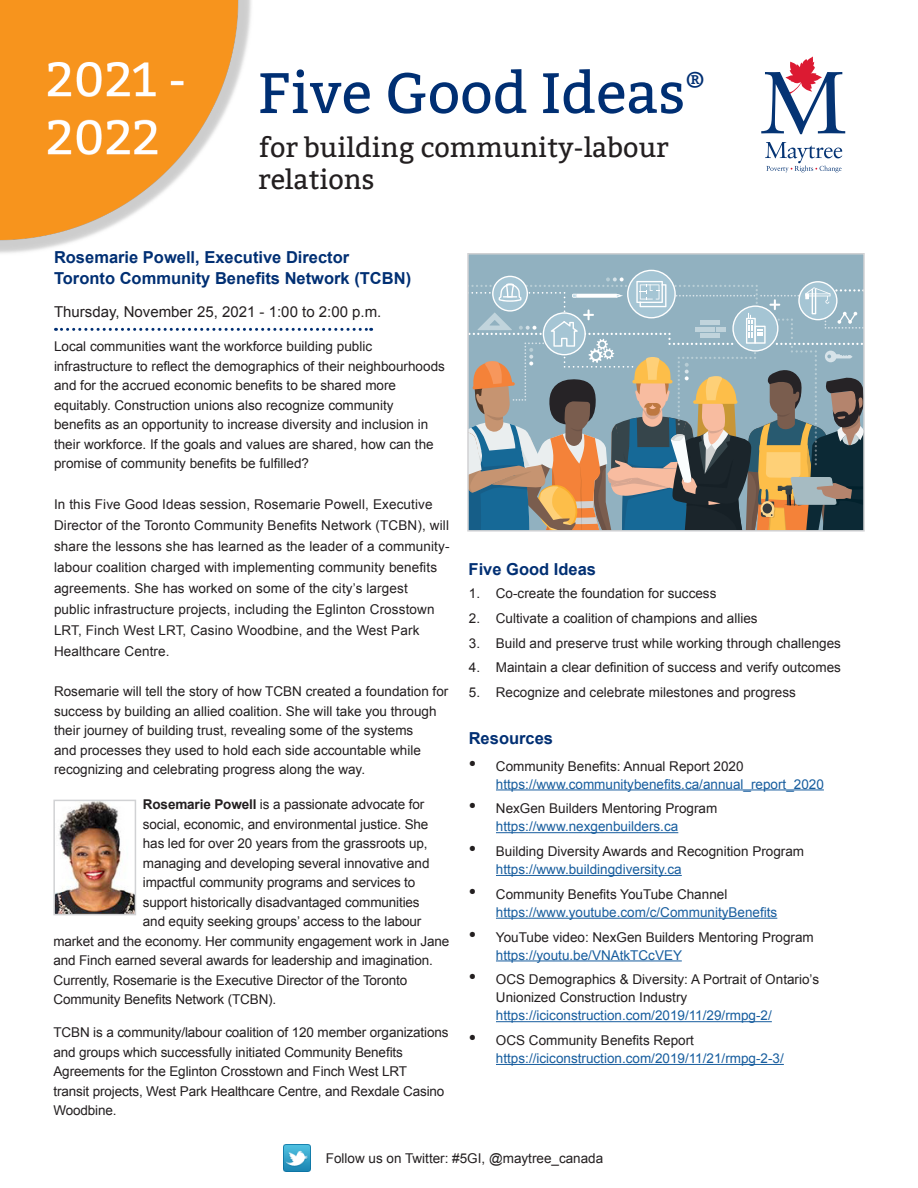
<style>
.page{position:relative;width:918px;height:1188px;background:#fff}
.page>*{position:absolute;margin:0;border:0;box-sizing:border-box;transform-origin:0 0}
.t1{font:57px "Bitter";color:#002f73}
.t2{font:27px/32.4px "Bitter";color:#231f20}
.t3{font:27px "Bitter";color:#002f73}
.t4{font:700 16.5px/21px "Arial";color:#002f73}
.t5{font:15px "Arial";color:#231f20}
.body_text{font:13.5px/19.5px "Arial";color:#231f20}
.body_text_with_rule{font:13.5px/19.5px "Arial";color:#231f20}
.t6{font:13.5px/18px "Arial";color:#175d9e}
.s1{font-weight:700}
.s2{font-size:21px;color:#231f20}
.s3{color:#231f20}
.s4{font-size:21px}
.s5{color:#175d9e}
</style>
<div class="page">
<img style="left:284px;top:1144px;width:27px;height:27px">
<div style="left:468px;top:254px;width:396px;height:277px;background:#91b1c0"></div>
<svg style="left:470px;top:270px;width:392px;height:259px"></svg>
<div style="left:467px;top:253px;width:398px;height:279px;border:2px solid #d1d2d4"></div>
<svg style="left:761px;top:57px;width:84px;height:77px"></svg>
<svg style="left:765px;top:142px;width:77px;height:30px"></svg>
<img style="left:0;top:0;width:251px;height:253px">
<img style="left:56px;top:803px;width:77px;height:109px">
<div style="left:53px;top:800px;width:83px;height:115px;border:2px solid #d1d2d4"></div>
<svg style="left:56px;top:328px;width:316px;height:3px"></svg>
<hr style="left:496px;top:789px;width:328px;height:1px;background:#175d9e">
<hr style="left:496px;top:832px;width:182px;height:1px;background:#175d9e">
<hr style="left:496px;top:875px;width:186px;height:1px;background:#175d9e">
<hr style="left:496px;top:918px;width:281px;height:1px;background:#175d9e">
<hr style="left:496px;top:960px;width:186px;height:1px;background:#175d9e">
<hr style="left:496px;top:1021px;width:276px;height:1px;background:#175d9e">
<hr style="left:496px;top:1064px;width:288px;height:1px;background:#175d9e">
<p class="t1" style="left:258px;top:60px;width:429px">Five Good Ideas</p>
<p class="t3" style="left:685px;top:67px;width:21px">®</p>
<p class="t2" style="left:258px;top:131px;width:412px">for building community-labour relations</p>
<p class="t4" style="left:54px;top:248px;width:359px">Rosemarie Powell, Executive Director<br>Toronto Community Benefits Network (TCBN)</p>
<p class="t5" style="left:54px;top:302px;width:329px">Thursday, November 25, 2021 - 1:00 to 2:00 p.m.</p>
<p class="body_text_with_rule" style="left:54px;top:337px;width:392px">Local communities want the workforce building public infrastructure to reflect the demographics of their neighbourhoods and for the accrued economic benefits to be shared more equitably. Construction unions also recognize community<br>benefits as an opportunity to increase diversity and inclusion in their workforce. If the goals and values are shared, how can the promise of community benefits be fulfilled?</p>
<p class="body_text" style="left:54px;top:494px;width:397px;line-height:21px">In this Five Good Ideas session, Rosemarie Powell, Executive Director of the Toronto Community Benefits Network (TCBN), will share the lessons she has learned as the leader of a community&shy;labour coalition charged with implementing community benefits agreements. She has worked on some of the city’s largest<br>public infrastructure projects, including the Eglinton Crosstown LRT, Finch West LRT, Casino Woodbine, and the West Park Healthcare Centre.</p>
<p class="body_text" style="left:54px;top:682px;width:396px">Rosemarie will tell the story of how TCBN created a foundation for success by building an allied coalition. She will take you through their journey of building trust, revealing some of the systems<br>and processes they used to hold each side accountable while recognizing and celebrating progress along the way.</p>
<p class="body_text" style="left:143px;top:795px;width:283px"><span class="s1">Rosemarie Powell</span> is a passionate advocate for</p>
<p class="body_text" style="left:143px;top:815px;width:287px">social, economic, and environmental justice. She</p>
<p class="body_text" style="left:143px;top:834px;width:286px">has led for over 20 years from the grassroots up,</p>
<p class="body_text" style="left:143px;top:854px;width:288px">managing and developing several innovative and</p>
<p class="body_text" style="left:143px;top:873px;width:274px">impactful community programs and services to</p>
<p class="body_text" style="left:143px;top:893px;width:278px">support historically disadvantaged communities</p>
<p class="body_text" style="left:143px;top:912px;width:280px">and equity seeking groups’ access to the labour</p>
<p class="body_text" style="left:53px;top:932px;width:398px">market and the economy. Her community engagement work in Jane</p>
<p class="body_text" style="left:53px;top:951px;width:381px">and Finch earned several awards for leadership and imagination.</p>
<p class="body_text" style="left:53px;top:971px;width:355px">Currently, Rosemarie is the Executive Director of the Toronto</p>
<p class="body_text" style="left:53px;top:990px;width:224px">Community Benefits Network (TCBN).</p>
<p class="body_text" style="left:53px;top:1023px;width:397px">TCBN is a community/labour coalition of 120 member organizations and groups which successfully initiated Community Benefits Agreements for the Eglinton Crosstown and Finch West LRT<br>transit projects, West Park Healthcare Centre, and Rexdale Casino Woodbine.</p>
<p class="t4" style="left:469px;top:559px;width:129px">Five Good Ideas</p>
<p class="body_text" style="left:469px;top:584px;width:249px">1. Co-create the foundation for success</p>
<p class="body_text" style="left:469px;top:608px;width:290px">2. Cultivate a coalition of champions and allies</p>
<p class="body_text" style="left:469px;top:633px;width:374px">3. Build and preserve trust while working through challenges</p>
<p class="body_text" style="left:469px;top:658px;width:374px">4. Maintain a clear definition of success and verify outcomes</p>
<p class="body_text" style="left:469px;top:683px;width:329px">5. Recognize and celebrate milestones and progress</p>
<p class="t4" style="left:469px;top:729px;width:86px">Resources</p>
<p class="t6" style="left:496px;top:757px;width:329px;text-indent:-27px"><span class="s2">•</span> <span class="s3">Community Benefits: Annual Report 2020 </span>https://www.communitybenefits.ca/annual_report_2020</p>
<p class="body_text" style="left:496px;top:800px;width:223px;line-height:18px;text-indent:-27px"><span class="s4">•</span> NexGen Builders Mentoring Program <span class="s5">https://www.nexgenbuilders.ca</span></p>
<p class="body_text" style="left:496px;top:842px;width:310px;line-height:18px;text-indent:-27px"><span class="s4">•</span> Building Diversity Awards and Recognition Program <span class="s5">https://www.buildingdiversity.ca</span></p>
<p class="t6" style="left:496px;top:885px;width:283px;text-indent:-27px"><span class="s2">•</span> <span class="s3">Community Benefits YouTube Channel </span>https://www.youtube.com/c/CommunityBenefits</p>
<p class="body_text" style="left:496px;top:928px;width:319px;line-height:18px;text-indent:-27px"><span class="s4">•</span> YouTube video: NexGen Builders Mentoring Program <span class="s5">https://youtu.be/VNAtkTCcVEY</span></p>
<p class="body_text" style="left:496px;top:971px;width:325px;line-height:18px;text-indent:-27px"><span class="s4">•</span> OCS Demographics &amp; Diversity: A Portrait of Ontario’s<br>Unionized Construction Industry <span class="s5">https://iciconstruction.com/2019/11/29/rmpg-2/</span></p>
<p class="t6" style="left:496px;top:1031px;width:289px;text-indent:-27px"><span class="s2">•</span> <span class="s3">OCS Community Benefits Report </span>https://iciconstruction.com/2019/11/21/rmpg-2-3/</p>
<p class="body_text" style="left:326px;top:1148px;width:279px">Follow us on Twitter: #5GI, @maytree_canada</p>
</div>
